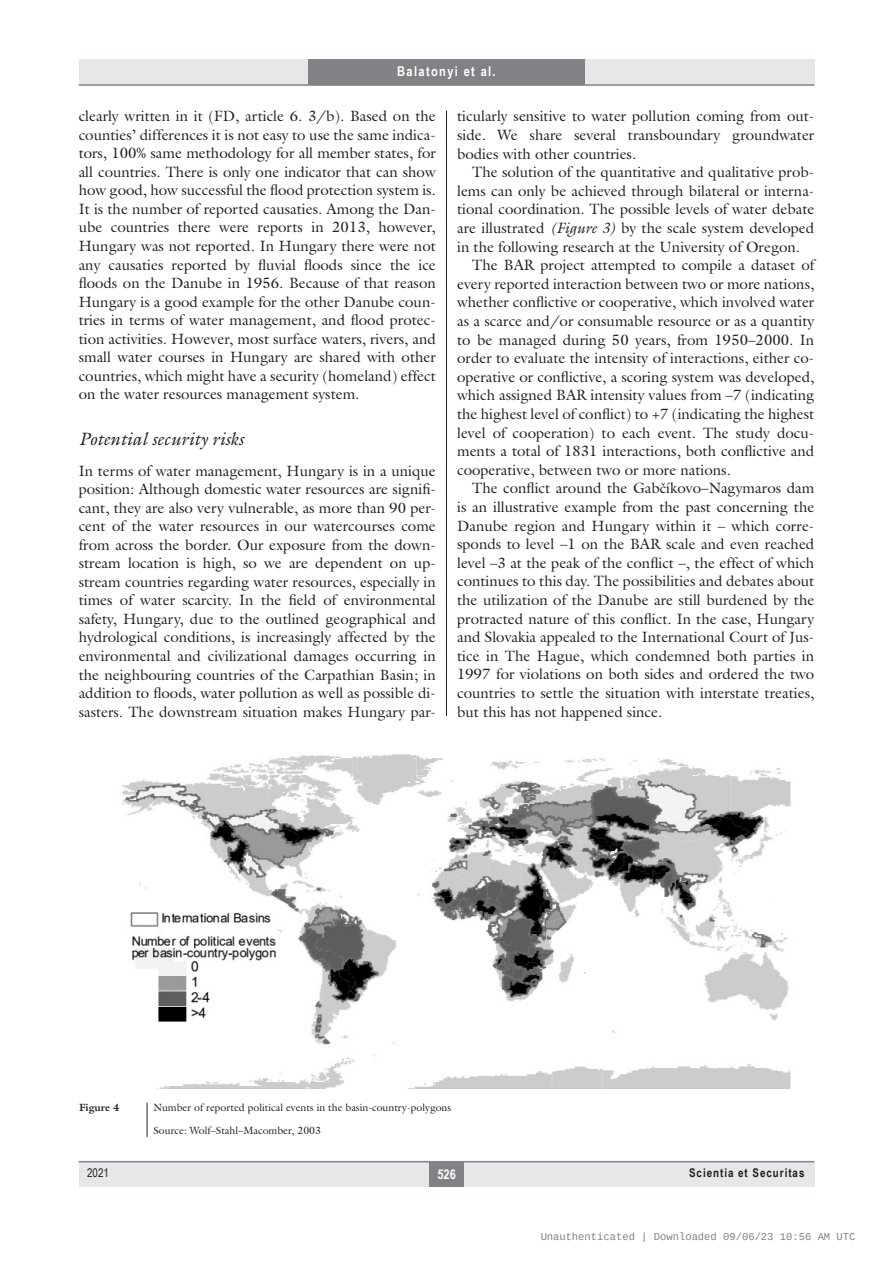
<style>
.page{position:relative;width:893px;height:1263px;background:#fff}
.page>*{position:absolute;margin:0;border:0;box-sizing:border-box;transform-origin:0 0}
.alcimkurziv{font:italic 18px "Galliard Reg";color:#231f20}
.Body_Text{font:15px/18.6px "Galliard Reg";color:#231f20;text-align:justify}
.Body_tompa{font:15px/18.5px "Galliard Reg";color:#231f20;text-align:justify}
.t1{font:700 13.5px "Arial Narrow";letter-spacing:.1em;color:#fff}
.t2{font:700 12px "Arial Narrow";letter-spacing:.08em;color:#231f20}
.t3{font:12px "Arial Narrow";color:#231f20}
.kepalairas2{font:10.5px "Galliard Reg";color:#231f20}
.t4{font:10.5px "Liberation Mono";color:rgb(0 0 0/.5)}
.kepalairas1{font:700 10.5px "Galliard Reg";color:#231f20}
.s1{font-style:italic}
.s2{font-family:"Garamond Premr Pro";font-size:16.2px}
</style>
<div class="page">
<div style="left:79px;top:1161px;width:735px;height:25px;background:#e6e7e9"></div>
<hr style="left:79px;top:1161px;width:735px;height:1px;background:#808285">
<div style="left:430px;top:1161px;width:34px;height:25px;background:#808285"></div>
<div style="left:79px;top:60px;width:735px;height:25px;background:#e6e7e9"></div>
<div style="left:308px;top:60px;width:277px;height:25px;background:#808285"></div>
<hr style="left:79px;top:84px;width:735px;height:2px;background:#808285">
<hr style="left:446px;top:111px;width:1px;height:1026px;background:#231f20">
<img style="left:122px;top:716px;width:669px;height:373px">
<div style="left:79px;top:1103px;width:735px;height:34px;background:#fff"></div>
<hr style="left:147px;top:1103px;width:1px;height:34px;background:#231f20">
<p class="t1" style="left:397px;top:61px;width:100px">Balatonyi et al.</p>
<p class="Body_Text" style="left:79px;top:107px;width:359px">clearly written in it (FD, article 6. 3/b). Based on the counties’ differences it is not easy to use the same indica&shy;tors, 100% same methodology for all member states, for all countries. There is only one indicator that can show how good, how successful the flood protection system is.<br>It is the number of reported causaties. Among the Dan&shy;ube countries there were reports in 2013, however, Hungary was not reported. In Hungary there were not any causaties reported by fluvial floods since the ice floods on the Danube in 1956. Because of that reason Hungary is a good example for the other Danube coun&shy;tries in terms of water management, and flood protec&shy;tion activities. However, most surface waters, rivers, and small water courses in Hungary are shared with other countries, which might have a security (homeland) effect on the water resources management system.</p>
<p class="alcimkurziv" style="left:79px;top:428px;width:166px">Potential security risks</p>
<p class="Body_tompa" style="left:79px;top:461px;width:359px">In terms of water management, Hungary is in a unique position: Although domestic water resources are signifi&shy;cant, they are also very vulnerable, as more than 90 per&shy;cent of the water resources in our watercourses come from across the border. Our exposure from the down&shy;stream location is high, so we are dependent on up&shy;stream countries regarding water resources, especially in times of water scarcity. In the field of environmental safety, Hungary, due to the outlined geographical and hydrological conditions, is increasingly affected by the environmental and civilizational damages occurring in the neighbouring countries of the Carpathian Basin; in addition to floods, water pollution as well as possible di&shy;sasters. The downstream situation makes Hungary par-</p>
<p class="Body_tompa" style="left:457px;top:107px;width:359px">ticularly sensitive to water pollution coming from out&shy;side. We share several transboundary groundwater bodies with other countries.</p>
<p class="Body_Text" style="left:457px;top:163px;width:359px;text-indent:15px">The solution of the quantitative and qualitative prob&shy;lems can only be achieved through bilateral or interna&shy;tional coordination. The possible levels of water debate are illustrated <span class="s1">(Figure 3)</span> by the scale system developed in the following research at the University of Oregon.</p>
<p class="Body_Text" style="left:457px;top:256px;width:359px;text-indent:15px">The BAR project attempted to compile a dataset of every reported interaction between two or more nations, whether conflictive or cooperative, which involved water as a scarce and/or consumable resource or as a quantity to be managed during 50 years, from 1950–2000. In order to evaluate the intensity of interactions, either co&shy;operative or conflictive, a scoring system was developed, which assigned BAR intensity values from –7 (indicating the highest level of conflict) to +7 (indicating the highest level of cooperation) to each event. The study docu&shy;ments a total of 1831 interactions, both conflictive and cooperative, between two or more nations.</p>
<p class="Body_Text" style="left:457px;top:479px;width:359px;text-indent:15px">The conflict around the Gab<span class="s2">č</span>íkovo–Nagymaros dam is an illustrative example from the past concerning the Danube region and Hungary within it – which corre&shy;sponds to level –1 on the BAR scale and even reached level –3 at the peak of the conflict –, the effect of which continues to this day. The possibilities and debates about the utilization of the Danube are still burdened by the protracted nature of this conflict. In the case, Hungary and Slovakia appealed to the International Court of Jus&shy;tice in The Hague, which condemned both parties in 1997 for violations on both sides and ordered the two countries to settle the situation with interstate treaties, but this has not happened since.</p>
<p class="kepalairas1" style="left:79px;top:1101px;width:42px">Figure 4</p>
<p class="kepalairas2" style="left:153px;top:1101px;width:299px">Number of reported political events in the basin-country-polygons</p>
<p class="kepalairas2" style="left:153px;top:1123px;width:169px">Source: Wolf–Stahl–Macomber, 2003</p>
<p class="t3" style="left:87px;top:1164px;width:23px">2021</p>
<p class="t1" style="left:437px;top:1163px;width:20px">526</p>
<p class="t2" style="left:689px;top:1164px;width:117px">Scientia et Securitas</p>
<p class="t4" style="left:540px;top:1232px;width:316px">Unauthenticated | Downloaded 09/06/23 10:56 AM UTC</p>
</div>
